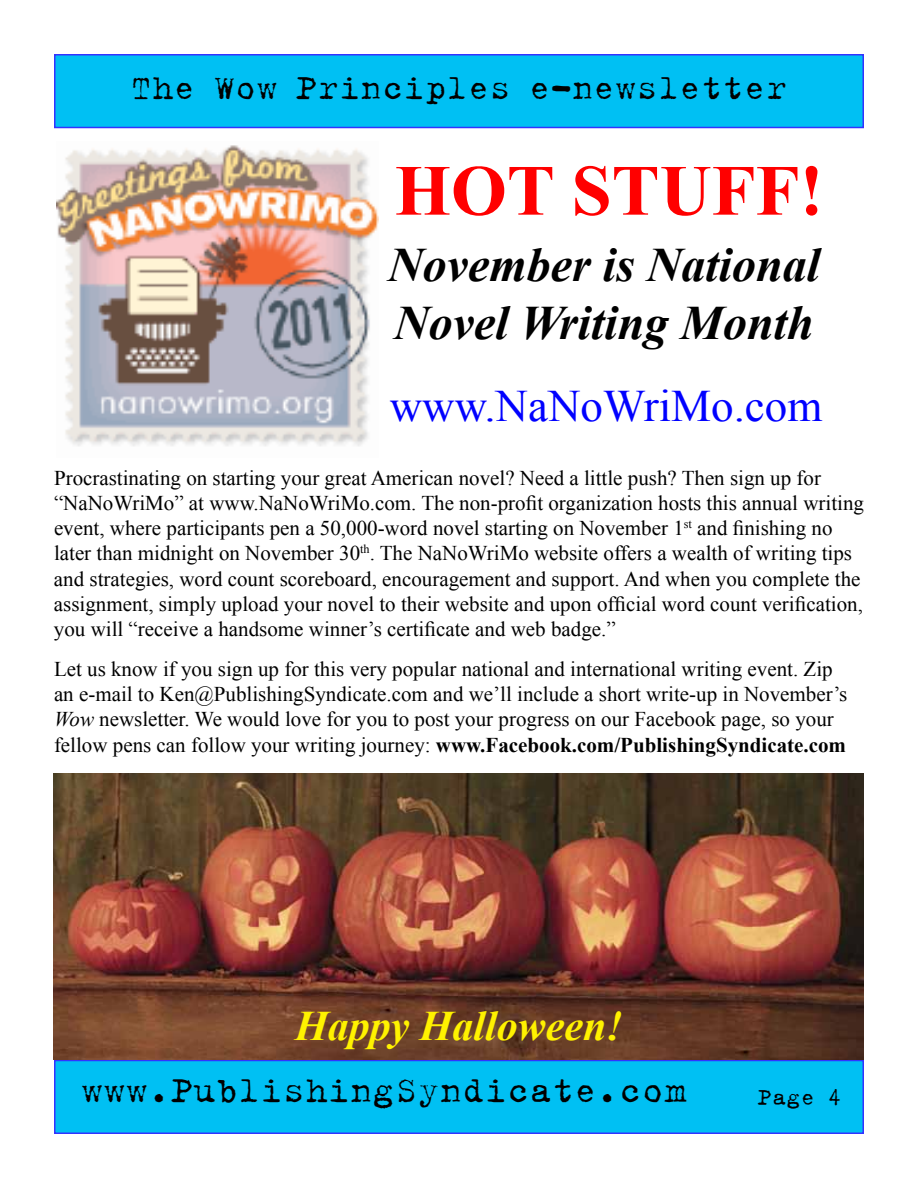
<style>
.page{position:relative;width:918px;height:1188px;background:#fff}
.page>*{position:absolute;margin:0;border:0;box-sizing:border-box;transform-origin:0 0}
.t1{font:700 72px "Times New Roman";color:#f00}
.t2{font:italic 700 48px/57.6px "Times New Roman";color:#000}
.t3{font:45px "Times New Roman";color:#00f}
.t4{font:italic 700 42px "Times New Roman";color:#fff200}
.t5{font:37.5px "Typical Writer";color:#000}
.t6{font:36px "Typical Writer";color:#000}
.t7{font:24px "Typical Writer";color:#000}
.t8{font:21px/25.2px "Times New Roman";color:#000}
.s1{font-style:italic}
.s2{font-weight:700}
</style>
<div class="page">
<div style="left:54px;top:1060px;width:810px;height:74px;background:#00c0f3;border:2px solid #33f"></div>
<div style="left:54px;top:54px;width:810px;height:74px;background:#00c0f3;border:2px solid #33f"></div>
<img style="left:56px;top:145px;width:322px;height:301px">
<img style="left:54px;top:774px;width:810px;height:286px">
<h3 class="t6" style="left:131px;top:68px;width:658px">The Wow Principles e-newsletter</h3>
<h1 class="t1" style="left:395px;top:141px;width:430px">HOT STUFF!</h1>
<h2 class="t2" style="left:388px;top:235px;width:434px">November is National<br>Novel Writing Month</h2>
<h3 class="t3" style="left:390px;top:376px;width:434px">www.NaNoWriMo.com</h3>
<p class="t8" style="left:54px;top:465px;width:812px">Procrastinating on starting your great American novel? Need a little push? Then sign up for “NaNoWriMo” at www.NaNoWriMo.com. The non-profit organization hosts this annual writing event, where participants pen a 50,000-word novel starting on November 1<sup>st</sup> and finishing no later than midnight on November 30<sup>th</sup>. The NaNoWriMo website offers a wealth of writing tips and strategies, word count scoreboard, encouragement and support. And when you complete the assignment, simply upload your novel to their website and upon official word count verification, you will “receive a handsome winner’s certificate and web badge.”</p>
<p class="t8" style="left:54px;top:656px;width:795px">Let us know if you sign up for this very popular national and international writing event. Zip an e-mail to Ken@PublishingSyndicate.com and we’ll include a short write-up in November’s <span class="s1">Wow</span> newsletter. We would love for you to post your progress on our Facebook page, so your fellow pens can follow your writing journey: <span class="s2">www.Facebook.com/PublishingSyndicate.com</span></p>
<h3 class="t4" style="left:295px;top:997px;width:329px">Happy Halloween!</h3>
<h3 class="t5" style="left:81px;top:1070px;width:607px">www.PublishingSyndicate.com</h3>
<p class="t7" style="left:758px;top:1083px;width:85px">Page 4</p>
</div>
